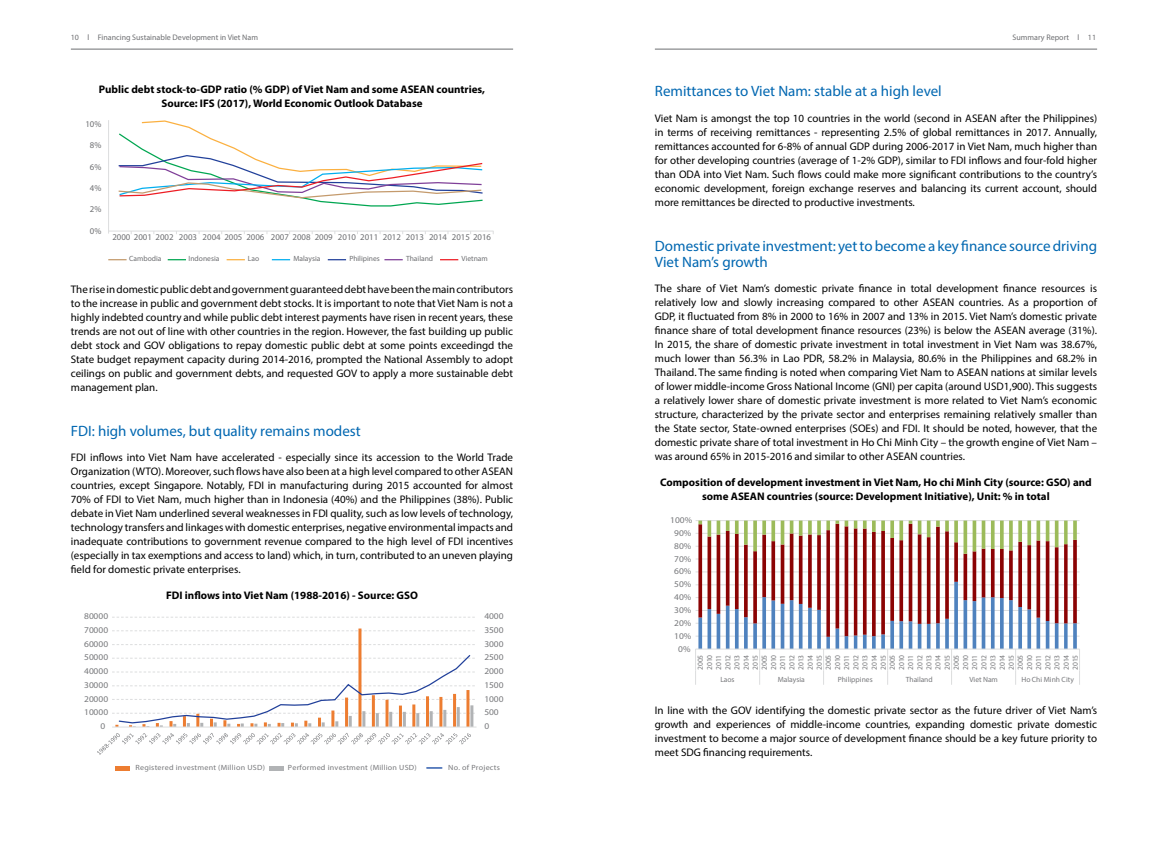
<style>
.page{position:relative;width:1168px;height:842px;background:#fff}
.page>*{position:absolute;margin:0;border:0;box-sizing:border-box;transform-origin:0 0}
.t1{font:15px/16.5px "Myriad Pro";color:#0067b1}
.t2{font:11px/14px "Myriad Pro";color:#000;text-align:justify}
.t3{font:700 11px/14px "Myriad Pro";color:#000;text-align:center}
.t4{font:8.8px "Myriad Pro";letter-spacing:.005em;color:#77787b;scale:1.07 1}
.t5{font:8.8px "Myriad Pro";color:#6d6e71}
.t6{font:8px "Myriad Pro";color:#6d6e71}
.t7{font:7.5px/9.1px "Myriad Pro";letter-spacing:.005em;color:#77787b;text-align:justify}
.t8{font:7.5px "Myriad Pro";letter-spacing:.03em;color:#77787b;scale:1.07 1}
.t9{font:7.5px "Myriad Pro";color:#6d6e71}
</style>
<div class="page">
<hr style="left:71px;top:49px;width:442px;height:1px;background:#6d6e71">
<hr style="left:655px;top:49px;width:442px;height:1px;background:#6d6e71">
<svg style="left:168px;top:259px;width:18px;height:1px"></svg>
<svg style="left:108px;top:259px;width:19px;height:1px"></svg>
<svg style="left:227px;top:259px;width:18px;height:1px"></svg>
<svg style="left:272px;top:259px;width:18px;height:1px"></svg>
<svg style="left:328px;top:259px;width:18px;height:1px"></svg>
<svg style="left:384px;top:259px;width:19px;height:1px"></svg>
<svg style="left:440px;top:259px;width:18px;height:1px"></svg>
<hr style="left:108px;top:120px;width:1px;height:114px;background:#dcddde">
<hr style="left:109px;top:231px;width:384px;height:1px;background:#dcddde">
<svg style="left:118px;top:120px;width:365px;height:87px"></svg>
<svg style="left:112px;top:617px;width:363px;height:1px"></svg>
<hr style="left:112px;top:727px;width:364px;height:1px;background:#dcddde">
<svg style="left:112px;top:628px;width:364px;height:99px"></svg>
<svg style="left:97px;top:733px;width:374px;height:22px"></svg>
<hr style="left:115px;top:766px;width:15px;height:4px;background:#ed7d31">
<hr style="left:269px;top:766px;width:15px;height:4px;background:#b1b3b5">
<svg style="left:427px;top:767px;width:15px;height:2px"></svg>
<hr style="left:696px;top:572px;width:383px;height:1px;background:#dcddde">
<hr style="left:696px;top:559px;width:383px;height:1px;background:#dcddde">
<hr style="left:696px;top:546px;width:383px;height:1px;background:#dcddde">
<hr style="left:696px;top:533px;width:383px;height:1px;background:#dcddde">
<hr style="left:696px;top:520px;width:383px;height:1px;background:#dcddde">
<svg style="left:698px;top:554px;width:379px;height:28px"></svg>
<svg style="left:698px;top:521px;width:379px;height:33px"></svg>
<svg style="left:695px;top:582px;width:385px;height:103px"></svg>
<p class="t6" style="left:71px;top:33px;width:189px">10 l Financing Sustainable Development in Viet Nam</p>
<p class="t6" style="left:1012px;top:33px;width:85px">Summary Report l 11</p>
<p class="t3" style="left:99px;top:82px;width:388px">Public debt stock-to-GDP ratio (% GDP) of Viet Nam and some ASEAN countries,<br>Source: IFS (2017), World Economic Outlook Database</p>
<p class="t5" style="left:85px;top:119px;width:17px">10%</p>
<p class="t5" style="left:90px;top:140px;width:13px">8%</p>
<p class="t5" style="left:90px;top:161px;width:13px">6%</p>
<p class="t5" style="left:90px;top:183px;width:13px">4%</p>
<p class="t5" style="left:90px;top:204px;width:13px">2%</p>
<p class="t5" style="left:90px;top:225px;width:13px">0%</p>
<p class="t9" style="left:129px;top:254px;width:34px">Cambodia</p>
<p class="t9" style="left:189px;top:254px;width:32px">Indonesia</p>
<p class="t9" style="left:248px;top:254px;width:13px">Lao</p>
<p class="t9" style="left:293px;top:254px;width:28px">Malaysia</p>
<p class="t9" style="left:349px;top:254px;width:32px">Philipines</p>
<p class="t9" style="left:406px;top:254px;width:29px">Thailand</p>
<p class="t9" style="left:462px;top:254px;width:28px">Vietnam</p>
<p class="t5" style="left:112px;top:232px;width:380px">2000 2001 2002 2003 2004 2005 2006 2007 2008 2009 2010 2011 2012 2013 2014 2015 2016</p>
<p class="t2" style="left:71px;top:282px;width:444px">The rise in domestic public debt and government guaranteed debt have been the main contributors to the increase in public and government debt stocks. It is important to note that Viet Nam is not a highly indebted country and while public debt interest payments have risen in recent years, these trends are not out of line with other countries in the region. However, the fast building up public debt stock and GOV obligations to repay domestic public debt at some points exceedingd the State budget repayment capacity during 2014-2016, prompted the National Assembly to adopt ceilings on public and government debts, and requested GOV to apply a more sustainable debt management plan.</p>
<h1 class="t1" style="left:71px;top:422px;width:291px">FDI: high volumes, but quality remains modest</h1>
<p class="t2" style="left:71px;top:450px;width:444px">FDI inflows into Viet Nam have accelerated - especially since its accession to the World Trade Organization (WTO). Moreover, such flows have also been at a high level compared to other ASEAN countries, except Singapore. Notably, FDI in manufacturing during 2015 accounted for almost 70% of FDI to Viet Nam, much higher than in Indonesia (40%) and the Philippines (38%). Public debate in Viet Nam underlined several weaknesses in FDI quality, such as low levels of technology, technology transfers and linkages with domestic enterprises, negative environmental impacts and inadequate contributions to government revenue compared to the high level of FDI incentives (especially in tax exemptions and access to land) which, in turn, contributed to an uneven playing field for domestic private enterprises.</p>
<p class="t3" style="left:166px;top:588px;width:253px">FDI inflows into Viet Nam (1988-2016) - Source: GSO</p>
<p class="t4" style="left:84px;top:611px;width:24px">80000</p>
<p class="t4" style="left:484px;top:611px;width:20px">4000</p>
<p class="t4" style="left:84px;top:624px;width:24px">70000</p>
<p class="t4" style="left:484px;top:624px;width:19px">3500</p>
<p class="t4" style="left:84px;top:638px;width:24px">60000</p>
<p class="t4" style="left:484px;top:638px;width:20px">3000</p>
<p class="t4" style="left:84px;top:652px;width:24px">50000</p>
<p class="t4" style="left:484px;top:652px;width:19px">2500</p>
<p class="t4" style="left:84px;top:666px;width:24px">40000</p>
<p class="t4" style="left:484px;top:666px;width:20px">2000</p>
<p class="t4" style="left:84px;top:679px;width:24px">30000</p>
<p class="t4" style="left:484px;top:679px;width:19px">1500</p>
<p class="t4" style="left:84px;top:693px;width:24px">20000</p>
<p class="t4" style="left:484px;top:693px;width:20px">1000</p>
<p class="t4" style="left:84px;top:707px;width:24px">10000</p>
<p class="t4" style="left:484px;top:707px;width:15px">500</p>
<p class="t4" style="left:101px;top:721px;width:6px">0</p>
<p class="t4" style="left:484px;top:721px;width:6px">0</p>
<p class="t8" style="left:136px;top:763px;width:122px">Registered investment (Million USD)</p>
<p class="t8" style="left:288px;top:763px;width:122px">Performed investment (Million USD)</p>
<p class="t8" style="left:448px;top:763px;width:50px">No. of Projects</p>
<h1 class="t1" style="left:655px;top:83px;width:288px">Remittances to Viet Nam: stable at a high level</h1>
<p class="t2" style="left:655px;top:111px;width:444px">Viet Nam is amongst the top 10 countries in the world (second in ASEAN after the Philippines) in terms of receiving remittances - representing 2.5% of global remittances in 2017. Annually, remittances accounted for 6-8% of annual GDP during 2006-2017 in Viet Nam, much higher than for other developing countries (average of 1-2% GDP), similar to FDI inflows and four-fold higher than ODA into Viet Nam. Such flows could make more significant contributions to the country’s economic development, foreign exchange reserves and balancing its current account, should more remittances be directed to productive investments.</p>
<h1 class="t1" style="left:655px;top:237px;width:444px">Domestic private investment: yet to become a key finance source driving<br>Viet Nam’s growth</h1>
<p class="t2" style="left:655px;top:281px;width:444px">The share of Viet Nam’s domestic private finance in total development finance resources is relatively low and slowly increasing compared to other ASEAN countries. As a proportion of GDP, it fluctuated from 8% in 2000 to 16% in 2007 and 13% in 2015. Viet Nam’s domestic private finance share of total development finance resources (23%) is below the ASEAN average (31%).<br>In 2015, the share of domestic private investment in total investment in Viet Nam was 38.67%, much lower than 56.3% in Lao PDR, 58.2% in Malaysia, 80.6% in the Philippines and 68.2% in Thailand. The same finding is noted when comparing Viet Nam to ASEAN nations at similar levels of lower middle-income Gross National Income (GNI) per capita (around USD1,900). This suggests a relatively lower share of domestic private investment is more related to Viet Nam’s economic structure, characterized by the private sector and enterprises remaining relatively smaller than the State sector, State-owned enterprises (SOEs) and FDI. It should be noted, however, that the domestic private share of total investment in Ho Chi Minh City – the growth engine of Viet Nam – was around 65% in 2015-2016 and similar to other ASEAN countries.</p>
<p class="t3" style="left:660px;top:475px;width:433px">Composition of development investment in Viet Nam, Ho chi Minh City (source: GSO) and some ASEAN countries (source: Development Initiative), Unit: % in total</p>
<p class="t4" style="left:670px;top:515px;width:22px">100%</p>
<p class="t4" style="left:674px;top:527px;width:18px">90%</p>
<p class="t4" style="left:674px;top:540px;width:18px">80%</p>
<p class="t4" style="left:674px;top:553px;width:18px">70%</p>
<p class="t4" style="left:674px;top:566px;width:18px">60%</p>
<p class="t4" style="left:674px;top:579px;width:18px">50%</p>
<p class="t4" style="left:674px;top:592px;width:18px">40%</p>
<p class="t4" style="left:674px;top:605px;width:18px">30%</p>
<p class="t4" style="left:674px;top:617px;width:18px">20%</p>
<p class="t4" style="left:674px;top:630px;width:18px">10%</p>
<p class="t4" style="left:678px;top:643px;width:13px">0%</p>
<p class="t7" style="left:696px;top:670px;width:17px;rotate:-90deg">2005<br>2010<br>2011<br>2012<br>2013<br>2014<br>2015<br>2005<br>2010<br>2011<br>2012<br>2013<br>2014<br>2015<br>2005<br>2010<br>2011<br>2012<br>2013<br>2014<br>2015<br>2005<br>2010<br>2011<br>2012<br>2013<br>2014<br>2015<br>2005<br>2010<br>2011<br>2012<br>2013<br>2014<br>2015<br>2005<br>2010<br>2011<br>2012<br>2013<br>2014<br>2015</p>
<p class="t7" style="left:720px;top:675px;width:16px">Laos</p>
<p class="t7" style="left:778px;top:675px;width:28px">Malaysia</p>
<p class="t7" style="left:838px;top:675px;width:36px">Philippines</p>
<p class="t7" style="left:906px;top:675px;width:28px">Thailand</p>
<p class="t7" style="left:969px;top:675px;width:30px">Viet Nam</p>
<p class="t7" style="left:1021px;top:675px;width:54px">Ho Chi Minh City</p>
<p class="t2" style="left:655px;top:703px;width:444px">In line with the GOV identifying the domestic private sector as the future driver of Viet Nam’s growth and experiences of middle-income countries, expanding domestic private domestic investment to become a major source of development finance should be a key future priority to meet SDG financing requirements.</p>
</div>
